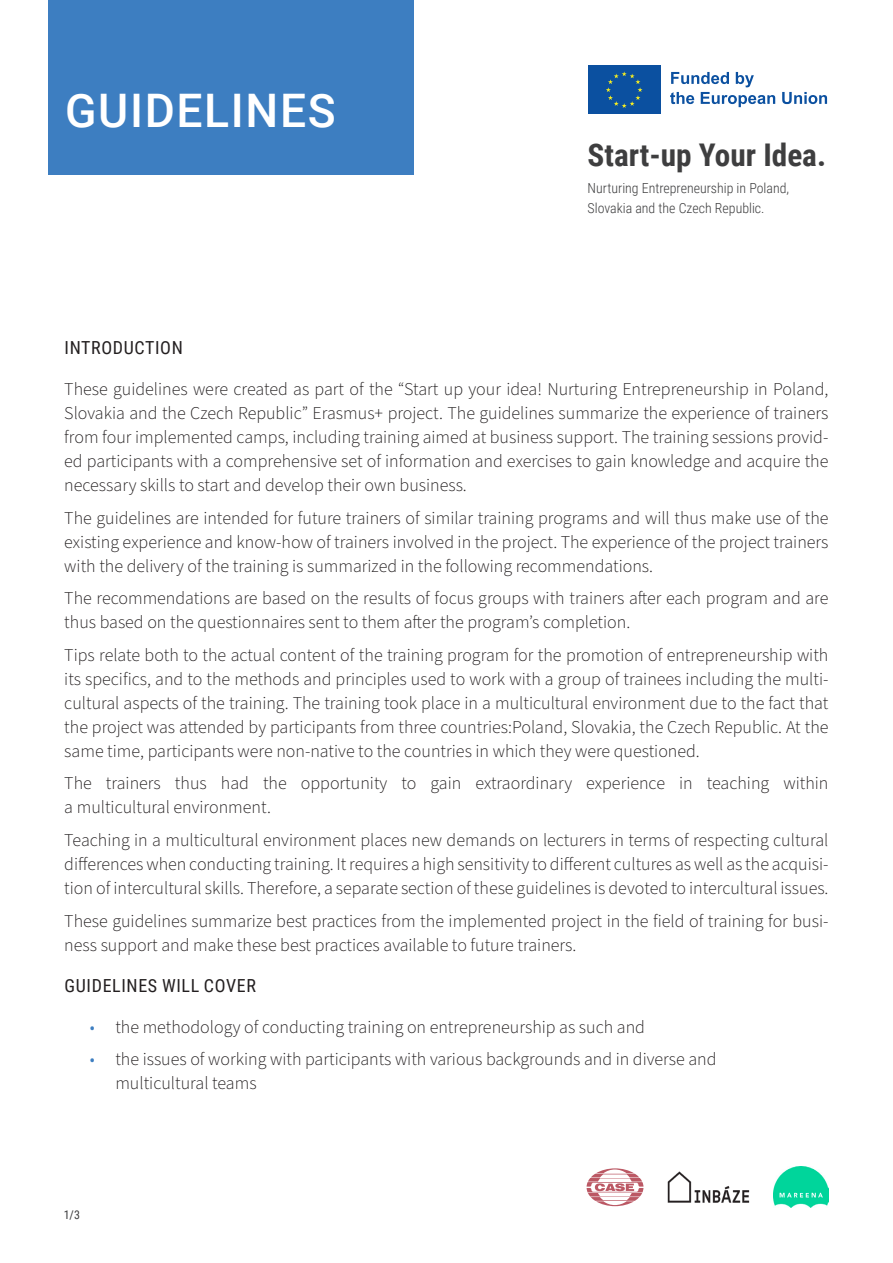
<style>
.page{position:relative;width:893px;height:1263px;background:#fff}
.page>*{position:absolute;margin:0;border:0;box-sizing:border-box;transform-origin:0 0}
.typ_publikacji{font:500 46.2px "Roboto";letter-spacing:.035em;color:#fff}
.tytuł_publikacji{font:700 31.2px "Roboto Condensed";color:#3e3e3f}
.akapit_12{font:300 18px/24px "Source Sans Pro";color:#231f20;text-align:justify}
.śródtytuł{font:18px "Roboto Condensed";letter-spacing:.035em;color:#231f20}
.podtytuł_publ{font:300 13.95px/20.4px "Roboto Condensed";color:#3e3e3f}
.PT_Serif{font:12px "Roboto Condensed";color:#3e3e3f}
.s1{color:#3d7ec1}
</style>
<div class="page">
<svg style="left:587px;top:1168px;width:56px;height:38px"></svg>
<img style="left:667px;top:1171px;width:83px;height:32px">
<img style="left:773px;top:1167px;width:55px;height:40px">
<div style="left:586px;top:64px;width:76px;height:52px;background:linear-gradient(to right,#fff,#fff)"></div>
<div style="left:588px;top:66px;width:73px;height:48px;background:#0b50a0"></div>
<svg style="left:606px;top:71px;width:37px;height:37px"></svg>
<svg style="left:670px;top:72px;width:105px;height:35px"></svg>
<svg style="left:782px;top:92px;width:45px;height:12px"></svg>
<div style="left:49px;top:0;width:365px;height:174px;background:#3d7ec1"></div>
<p class="typ_publikacji" style="left:65px;top:78px;width:272px">GUIDELINES</p>
<p class="tytuł_publikacji" style="left:588px;top:133px;width:240px">Start-up Your Idea.</p>
<p class="podtytuł_publ" style="left:588px;top:177px;width:203px">Nurturing Entrepreneurship in Poland,<br>Slovakia and the Czech Republic.</p>
<p class="śródtytuł" style="left:65px;top:335px;width:120px">INTRODUCTION</p>
<p class="akapit_12" style="left:64px;top:378px;width:766px">These guidelines were created as part of the “Start up your idea! Nurturing Entrepreneurship in Poland, Slovakia and the Czech Republic” Erasmus+ project. The guidelines summarize the experience of trainers from four implemented camps, including training aimed at business support. The training sessions provid&shy;ed participants with a comprehensive set of information and exercises to gain knowledge and acquire the necessary skills to start and develop their own business.</p>
<p class="akapit_12" style="left:64px;top:506px;width:766px">The guidelines are intended for future trainers of similar training programs and will thus make use of the existing experience and know-how of trainers involved in the project. The experience of the project trainers with the delivery of the training is summarized in the following recommendations.</p>
<p class="akapit_12" style="left:64px;top:587px;width:766px">The recommendations are based on the results of focus groups with trainers after each program and are thus based on the questionnaires sent to them after the program’s completion.</p>
<p class="akapit_12" style="left:64px;top:643px;width:766px">Tips relate both to the actual content of the training program for the promotion of entrepreneurship with its specifics, and to the methods and principles used to work with a group of trainees including the multi&shy;cultural aspects of the training. The training took place in a multicultural environment due to the fact that the project was attended by participants from three countries:Poland, Slovakia, the Czech Republic. At the same time, participants were non-native to the countries in which they were questioned.</p>
<p class="akapit_12" style="left:64px;top:772px;width:766px">The trainers thus had the opportunity to gain extraordinary experience in teaching within a multicultural environment.</p>
<p class="akapit_12" style="left:64px;top:828px;width:766px">Teaching in a multicultural environment places new demands on lecturers in terms of respecting cultural differences when conducting training. It requires a high sensitivity to different cultures as well as the acquisi&shy;tion of intercultural skills. Therefore, a separate section of these guidelines is devoted to intercultural issues.</p>
<p class="akapit_12" style="left:64px;top:909px;width:766px">These guidelines summarize best practices from the implemented project in the field of training for busi&shy;ness support and make these best practices available to future trainers.</p>
<p class="śródtytuł" style="left:65px;top:972px;width:193px">GUIDELINES WILL COVER</p>
<p class="akapit_12" style="left:90px;top:1015px;width:557px"><span class="s1">•</span> the methodology of conducting training on entrepreneurship as such and</p>
<p class="akapit_12" style="left:115px;top:1048px;width:603px;text-indent:-26px"><span class="s1">•</span> the issues of working with participants with various backgrounds and in diverse and multicultural teams</p>
<p class="PT_Serif" style="left:64px;top:1206px;width:18px">1/3</p>
</div>
